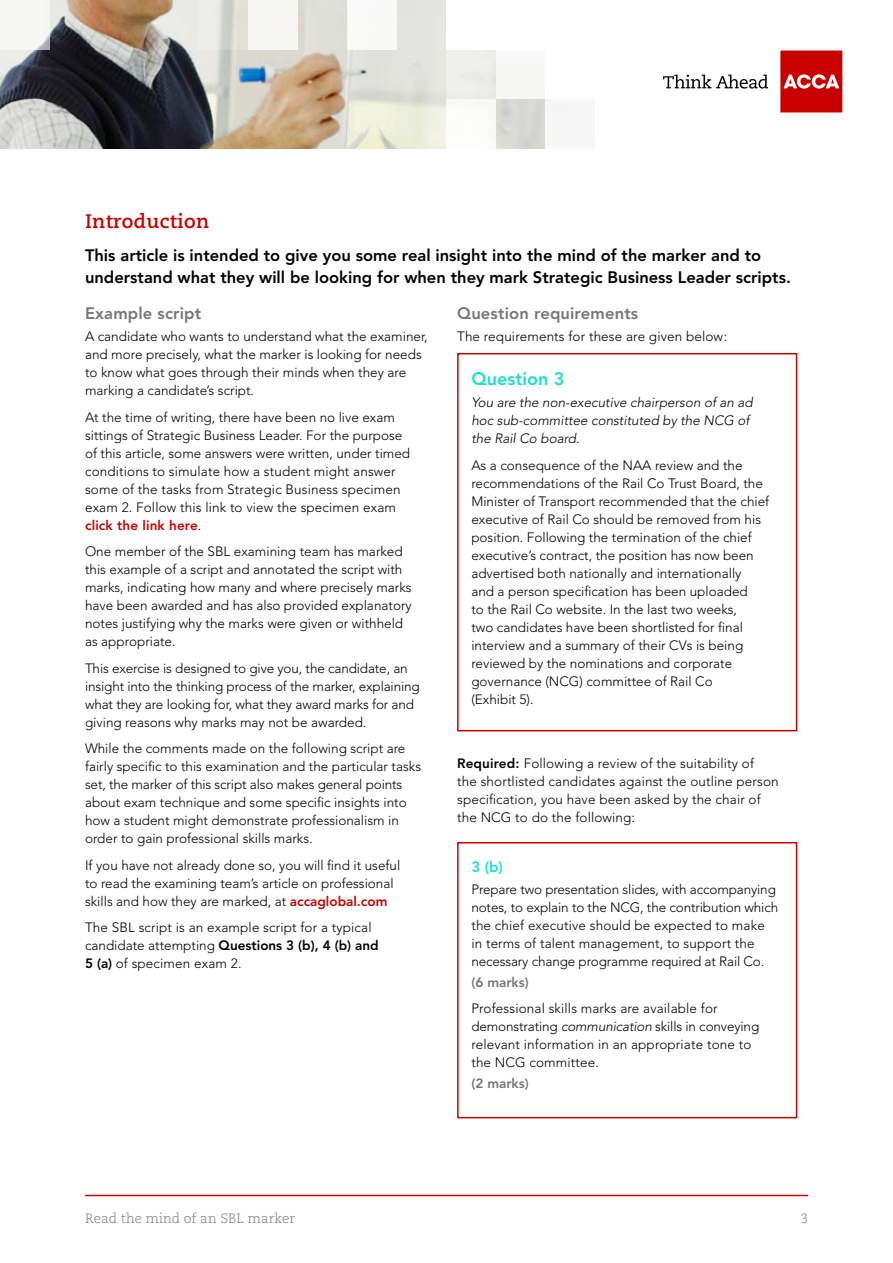
<style>
.page{position:relative;width:893px;height:1263px;background:#fff}
.page>*{position:absolute;margin:0;border:0;box-sizing:border-box;transform-origin:0 0}
.t1{font:700 19.5px "Caecilia";letter-spacing:.02em;color:#c80000}
.t2{font:800 18px "Avenir LT Std";color:#19e0cc}
.t3{font:800 16.5px/21px "Avenir LT Std";color:#000}
.t4{font:800 16.5px "Avenir LT Std";letter-spacing:.01em;color:#747678}
.t5{font:800 15px "Avenir LT Std";color:#19e0cc}
.t6{font:300 13.5px/18px "Avenir LT Std";color:#000}
.t7{font:italic 300 13.5px/18px "Avenir LT Std";color:#000}
.t8{font:300 13.5px "Caecilia";color:#747678}
.t9{font:800 13.5px "Avenir LT Std";color:#747678}
.s1{font-weight:800;color:#c80000}
.s2{font-weight:800}
.s3{font-style:italic}
</style>
<div class="page">
<div style="left:0;top:0;width:50px;height:50px;background:#f7f7f5"></div>
<svg style="left:149px;top:0;width:49px;height:50px;background:#cdc7bd"></svg>
<svg style="left:50px;top:0;width:49px;height:50px;background:#978a80"></svg>
<svg style="left:198px;top:0;width:50px;height:50px;background:#e0e1db"></svg>
<div style="left:248px;top:0;width:50px;height:50px;background:#f7f7f4"></div>
<div style="left:298px;top:0;width:49px;height:50px;background:linear-gradient(to right,#deddd4,#ddded9)"></div>
<div style="left:347px;top:0;width:50px;height:50px;background:#f9f9f8"></div>
<div style="left:397px;top:0;width:49px;height:50px;background:#e3e4df"></div>
<svg style="left:99px;top:50px;width:50px;height:49px;background:#505255"></svg>
<svg style="left:99px;top:0;width:50px;height:50px;background:#aa8360"></svg>
<svg style="left:0;top:50px;width:50px;height:49px;background:#5d606a"></svg>
<svg style="left:149px;top:50px;width:49px;height:49px;background:#464a52"></svg>
<div style="left:50px;top:50px;width:49px;height:49px;background:linear-gradient(to right,#1e1d24,#111015)"></div>
<svg style="left:198px;top:50px;width:50px;height:49px;background:#c5cbc8"></svg>
<svg style="left:248px;top:50px;width:50px;height:49px;background:#c2bfb7"></svg>
<svg style="left:298px;top:50px;width:49px;height:49px;background:#c6a789"></svg>
<div style="left:347px;top:50px;width:50px;height:49px;background:linear-gradient(to right,#d9dbd6,#e0e0da)"></div>
<div style="left:397px;top:50px;width:49px;height:49px;background:#e3e4de"></div>
<div style="left:446px;top:50px;width:50px;height:49px;background:#eeeeeb"></div>
<div style="left:496px;top:50px;width:50px;height:49px;background:#f7f7f6"></div>
<svg style="left:99px;top:99px;width:50px;height:50px;background:#14161c"></svg>
<svg style="left:0;top:99px;width:50px;height:50px;background:#cfd0cb"></svg>
<svg style="left:149px;top:99px;width:49px;height:50px;background:#1f212d"></svg>
<svg style="left:50px;top:99px;width:49px;height:50px;background:#868988"></svg>
<svg style="left:198px;top:99px;width:50px;height:50px;background:#a39d90"></svg>
<svg style="left:248px;top:99px;width:50px;height:50px;background:#caad86"></svg>
<svg style="left:298px;top:99px;width:49px;height:50px;background:#c5ab8c"></svg>
<svg style="left:347px;top:99px;width:50px;height:50px;background:#ebebd8"></svg>
<div style="left:397px;top:99px;width:49px;height:50px;background:linear-gradient(to bottom,#e6e8da,#f0f2de)"></div>
<div style="left:496px;top:99px;width:50px;height:50px;background:#d6d8d3"></div>
<div style="left:546px;top:99px;width:49px;height:50px;background:#f7f7f6"></div>
<svg style="left:780px;top:50px;width:63px;height:63px;background:#cf2121"></svg>
<svg style="left:663px;top:75px;width:105px;height:14px"></svg>
<hr style="left:85px;top:1195px;width:723px;height:1px;background:#c80000">
<div style="left:457px;top:353px;width:340px;height:378px;border:2px solid #c80000"></div>
<div style="left:457px;top:842px;width:340px;height:276px;border:2px solid #c80000"></div>
<h1 class="t1" style="left:85px;top:209px;width:125px">Introduction</h1>
<p class="t3" style="left:85px;top:245px;width:707px">This article is intended to give you some real insight into the mind of the marker and to understand what they will be looking for when they mark Strategic Business Leader scripts.</p>
<p class="t4" style="left:85px;top:303px;width:118px">Example script</p>
<p class="t6" style="left:85px;top:328px;width:344px">A candidate who wants to understand what the examiner, and more precisely, what the marker is looking for needs to know what goes through their minds when they are marking a candidate’s script.</p>
<p class="t6" style="left:85px;top:408px;width:327px">At the time of writing, there have been no live exam sittings of Strategic Business Leader. For the purpose of this article, some answers were written, under timed conditions to simulate how a student might answer some of the tasks from Strategic Business specimen exam 2. Follow this link to view the specimen exam <span class="s1">click the link here</span>.</p>
<p class="t6" style="left:85px;top:543px;width:328px">One member of the SBL examining team has marked this example of a script and annotated the script with marks, indicating how many and where precisely marks have been awarded and has also provided explanatory notes justifying why the marks were given or withheld as appropriate.</p>
<p class="t6" style="left:85px;top:659px;width:336px">This exercise is designed to give you, the candidate, an insight into the thinking process of the marker, explaining what they are looking for, what they award marks for and giving reasons why marks may not be awarded.</p>
<p class="t6" style="left:85px;top:740px;width:338px">While the comments made on the following script are fairly specific to this examination and the particular tasks set, the marker of this script also makes general points about exam technique and some specific insights into how a student might demonstrate professionalism in order to gain professional skills marks.</p>
<p class="t6" style="left:85px;top:856px;width:317px">If you have not already done so, you will find it useful to read the examining team’s article on professional skills and how they are marked, at <span class="s1">accaglobal.com</span></p>
<p class="t6" style="left:85px;top:919px;width:295px">The SBL script is an example script for a typical candidate attempting <span class="s2">Questions 3 (b), 4 (b) and<br>5 (a)</span> of specimen exam 2.</p>
<p class="t4" style="left:457px;top:303px;width:183px">Question requirements</p>
<p class="t6" style="left:457px;top:328px;width:272px">The requirements for these are given below:</p>
<h2 class="t2" style="left:471px;top:368px;width:94px">Question 3</h2>
<p class="t7" style="left:471px;top:394px;width:283px">You are the non-executive chairperson of an ad hoc sub‑committee constituted by the NCG of the Rail Co board.</p>
<p class="t6" style="left:471px;top:456px;width:299px">As a consequence of the NAA review and the recommendations of the Rail Co Trust Board, the Minister of Transport recommended that the chief executive of Rail Co should be removed from his position. Following the termination of the chief executive’s contract, the position has now been advertised both nationally and internationally<br>and a person specification has been uploaded<br>to the Rail Co website. In the last two weeks,<br>two candidates have been shortlisted for final interview and a summary of their CVs is being reviewed by the nominations and corporate governance (NCG) committee of Rail Co<br>(Exhibit 5).</p>
<p class="t6" style="left:457px;top:754px;width:323px"><span class="s2">Required:</span> Following a review of the suitability of<br>the shortlisted candidates against the outline person specification, you have been asked by the chair of the NCG to do the following:</p>
<p class="t5" style="left:471px;top:858px;width:33px">3 (b)</p>
<p class="t6" style="left:471px;top:880px;width:308px">Prepare two presentation slides, with accompanying notes, to explain to the NCG, the contribution which the chief executive should be expected to make in terms of talent management, to support the necessary change programme required at Rail Co.</p>
<p class="t9" style="left:471px;top:974px;width:59px">(6 marks)</p>
<p class="t6" style="left:471px;top:999px;width:289px">Professional skills marks are available for demonstrating <span class="s3">communication</span> skills in conveying relevant information in an appropriate tone to the NCG committee.</p>
<p class="t9" style="left:471px;top:1075px;width:59px">(2 marks)</p>
<p class="t8" style="left:85px;top:1210px;width:212px">Read the mind of an SBL marker</p>
<p class="t8" style="left:800px;top:1210px;width:9px">3</p>
</div>
